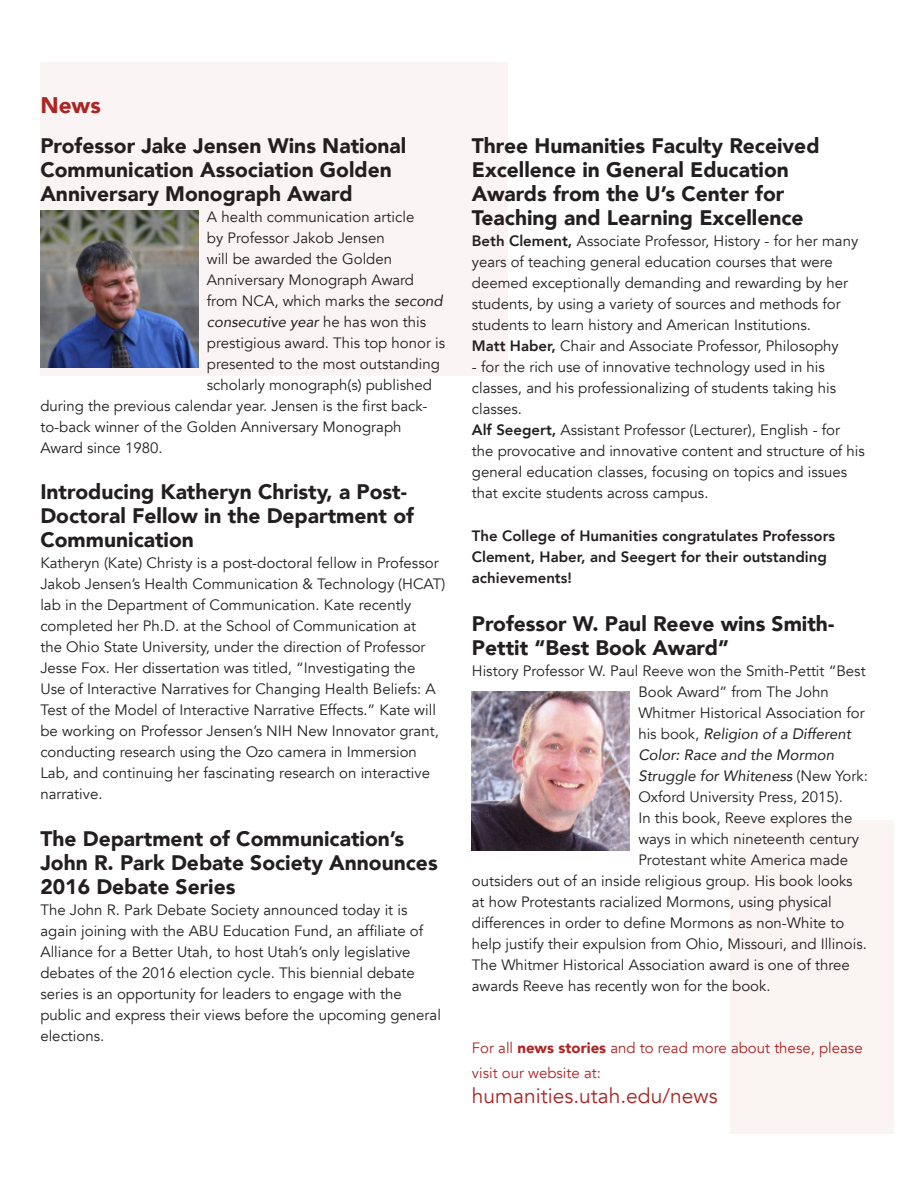
<style>
.page{position:relative;width:918px;height:1188px;background:#fff}
.page>*{position:absolute;margin:0;border:0;box-sizing:border-box;transform-origin:0 0}
.t1{font:900 22.5px "Avenir";color:#aa2625}
.t2{font:900 21px/24px "Avenir";color:#231f20}
.t3{font:21px "Avenir";color:#aa2625}
.t4{font:15px/21px "Avenir";color:#231f20}
.t5{font:italic 15px "Avenir";color:#231f20}
.t6{font:800 15px/21px "Avenir";color:#231f20}
.t7{font:15px/25.2px "Avenir";color:#aa2625}
.s1{font-style:italic}
.s2{font-style:normal}
.s3{font-weight:800}
.s4{font-weight:900}
</style>
<div class="page">
<div style="left:40px;top:63px;width:467px;height:313px;background:#fbf4f4"></div>
<img style="left:40px;top:210px;width:158px;height:158px">
<div style="left:731px;top:821px;width:163px;height:313px;background:#faf4f2"></div>
<img style="left:472px;top:692px;width:157px;height:158px">
<p class="t1" style="left:40px;top:85px;width:62px">News</p>
<p class="t2" style="left:40px;top:133px;width:367px">Professor Jake Jensen Wins National<br>Communication Association Golden<br>Anniversary Monograph Award</p>
<p class="t4" style="left:207px;top:206px;width:209px">A health communication article</p>
<p class="t4" style="left:207px;top:227px;width:179px">by Professor Jakob Jensen</p>
<p class="t4" style="left:207px;top:248px;width:187px">will be awarded the Golden</p>
<p class="t4" style="left:207px;top:269px;width:209px">Anniversary Monograph Award</p>
<p class="t4" style="left:207px;top:290px;width:237px">from NCA, which marks the <span class="s1">second</span></p>
<p class="t5" style="left:207px;top:312px;width:221px">consecutive year <span class="s2">he has won this</span></p>
<p class="t4" style="left:207px;top:332px;width:240px">prestigious award. This top honor is</p>
<p class="t4" style="left:207px;top:353px;width:235px">presented to the most outstanding</p>
<p class="t4" style="left:207px;top:374px;width:227px">scholarly monograph(s) published</p>
<p class="t4" style="left:40px;top:395px;width:389px">during the previous calendar year. Jensen is the first back-</p>
<p class="t4" style="left:40px;top:416px;width:363px">to-back winner of the Golden Anniversary Monograph</p>
<p class="t4" style="left:40px;top:437px;width:124px">Award since 1980.</p>
<p class="t2" style="left:40px;top:479px;width:375px">Introducing Katheryn Christy, a Post-<br>Doctoral Fellow in the Department of<br>Communication</p>
<p class="t4" style="left:40px;top:553px;width:406px">Katheryn (Kate) Christy is a post-doctoral fellow in Professor Jakob Jensen’s Health Communication &amp; Technology (HCAT) lab in the Department of Communication. Kate recently completed her Ph.D. at the School of Communication at<br>the Ohio State University, under the direction of Professor Jesse Fox. Her dissertation was titled, “Investigating the<br>Use of Interactive Narratives for Changing Health Beliefs: A Test of the Model of Interactive Narrative Effects.” Kate will be working on Professor Jensen’s NIH New Innovator grant, conducting research using the Ozo camera in Immersion Lab, and continuing her fascinating research on interactive narrative.</p>
<p class="t2" style="left:40px;top:826px;width:399px">The Department of Communication’s<br>John R. Park Debate Society Announces<br>2016 Debate Series</p>
<p class="t4" style="left:40px;top:899px;width:402px">The John R. Park Debate Society announced today it is again joining with the ABU Education Fund, an affiliate of Alliance for a Better Utah, to host Utah’s only legislative debates of the 2016 election cycle. This biennial debate series is an opportunity for leaders to engage with the public and express their views before the upcoming general elections.</p>
<p class="t2" style="left:472px;top:133px;width:349px">Three Humanities Faculty Received Excellence in General Education Awards from the U’s Center for Teaching and Learning Excellence</p>
<p class="t4" style="left:472px;top:230px;width:388px"><span class="s3">Beth Clement,</span> Associate Professor, History - for her many years of teaching general education courses that were deemed exceptionally demanding and rewarding by her students, by using a variety of sources and methods for students to learn history and American Institutions.</p>
<p class="t4" style="left:472px;top:335px;width:369px"><span class="s3">Matt Haber,</span> Chair and Associate Professor, Philosophy</p>
<p class="t4" style="left:472px;top:356px;width:366px">- for the rich use of innovative technology used in his classes, and his professionalizing of students taking his classes.</p>
<p class="t4" style="left:472px;top:419px;width:395px"><span class="s3">Alf Seegert,</span> Assistant Professor (Lecturer), English - for the provocative and innovative content and structure of his general education classes, focusing on topics and issues that excite students across campus.</p>
<p class="t6" style="left:472px;top:525px;width:365px">The College of Humanities congratulates Professors<br>Clement, Haber, and Seegert for their outstanding achievements!</p>
<p class="t2" style="left:472px;top:611px;width:364px">Professor W. Paul Reeve wins Smith-<br>Pettit “Best Book Award”</p>
<p class="t4" style="left:472px;top:661px;width:395px">History Professor W. Paul Reeve won the Smith-Pettit “Best</p>
<p class="t4" style="left:638px;top:682px;width:192px">Book Award” from The John</p>
<p class="t4" style="left:638px;top:703px;width:228px">Whitmer Historical Association for</p>
<p class="t5" style="left:638px;top:725px;width:214px"><span class="s2">his book,</span> Religion of a Different</p>
<p class="t5" style="left:638px;top:746px;width:197px">Color: Race and the Mormon</p>
<p class="t5" style="left:638px;top:767px;width:231px">Struggle for Whiteness <span class="s2">(New York:</span></p>
<p class="t4" style="left:638px;top:787px;width:206px">Oxford University Press, 2015).</p>
<p class="t4" style="left:638px;top:808px;width:216px">In this book, Reeve explores the</p>
<p class="t4" style="left:638px;top:829px;width:222px">ways in which nineteenth century</p>
<p class="t4" style="left:638px;top:850px;width:211px">Protestant white America made</p>
<p class="t4" style="left:472px;top:871px;width:382px">outsiders out of an inside religious group. His book looks</p>
<p class="t4" style="left:472px;top:892px;width:361px">at how Protestants racialized Mormons, using physical</p>
<p class="t4" style="left:472px;top:913px;width:374px">differences in order to define Mormons as non-White to</p>
<p class="t4" style="left:472px;top:934px;width:397px">help justify their expulsion from Ohio, Missouri, and Illinois.</p>
<p class="t4" style="left:472px;top:955px;width:379px">The Whitmer Historical Association award is one of three</p>
<p class="t4" style="left:472px;top:976px;width:300px">awards Reeve has recently won for the book.</p>
<p class="t7" style="left:472px;top:1035px;width:392px">For all <span class="s4">news stories</span> and to read more about these, please visit our website at:</p>
<p class="t3" style="left:472px;top:1084px;width:247px">humanities.utah.edu/news</p>
</div>
